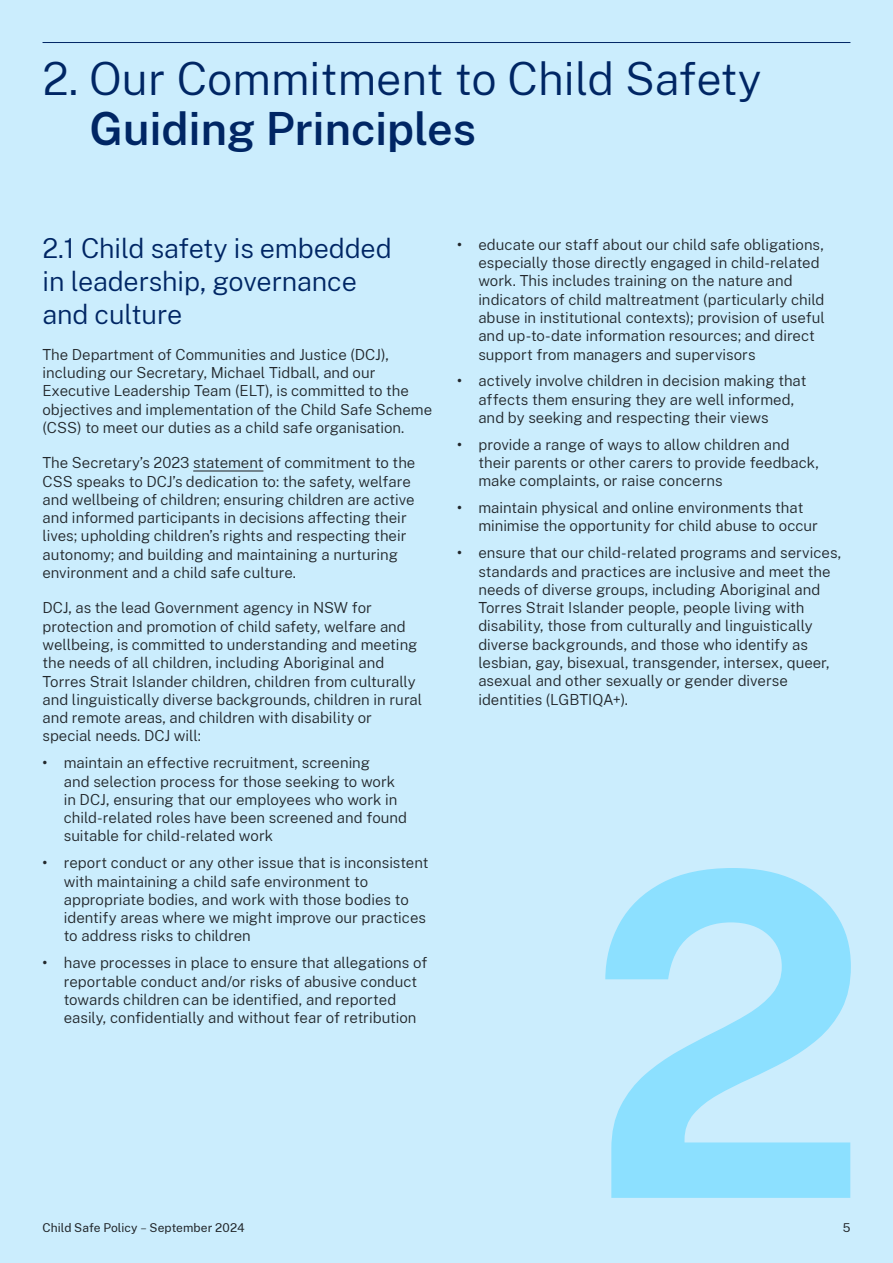
<style>
.page{position:relative;width:893px;height:1263px;background:#cbedfd}
.page>*{position:absolute;margin:0;border:0;box-sizing:border-box;transform-origin:0 0}
.t1{font:700 450px "Public Sans";color:#8ce0ff}
.Heading_1__H1{font:300 45px/49.5px "Public Sans";color:#002664}
.Heading_2__H2{font:300 27px/33px "Public Sans";letter-spacing:-.005em;color:#002664}
.Level_1_bullet{font:300 15px/18.3px "Public Sans";color:#22272b}
.Body{font:300 15px/18.3px "Public Sans";color:#22272b}
.t2{font:12px "Public Sans";letter-spacing:.01em;color:#22272b}
.s1{font-weight:600}
.s2{font-weight:200}
</style>
<div class="page">
<hr style="left:193px;top:470px;width:70px;height:1px;background:#22272b">
<hr style="left:43px;top:42px;width:807px;height:1px;background:#002664">
<h1 class="Heading_1__H1" style="left:90px;top:52px;width:673px;text-indent:-47px">2. Our Commitment to Child Safety<br><span class="s1">Guiding Principles</span></h1>
<h2 class="Heading_2__H2" style="left:43px;top:231px;width:351px">2.1 Child safety is embedded in leadership, governance and culture</h2>
<p class="Body" style="left:43px;top:344px;width:391px">The Department of Communities and Justice (DCJ), including our Secretary, Michael Tidball, and our Executive Leadership Team (ELT), is committed to the objectives and implementation of the Child Safe Scheme (CSS) to meet our duties as a child safe organisation.</p>
<p class="Body" style="left:43px;top:453px;width:374px">The Secretary’s 2023 statement of commitment to the CSS speaks to DCJ’s dedication to: the safety, welfare and wellbeing of children; ensuring children are active and informed participants in decisions affecting their lives; upholding children’s rights and respecting their autonomy; and building and maintaining a nurturing environment and a child safe culture.</p>
<p class="Body" style="left:43px;top:598px;width:381px">DCJ, as the lead Government agency in NSW for protection and promotion of child safety, welfare and wellbeing, is committed to understanding and meeting the needs of all children, including Aboriginal and Torres Strait Islander children, children from culturally and linguistically diverse backgrounds, children in rural and remote areas, and children with disability or special needs. DCJ will:</p>
<p class="Level_1_bullet" style="left:64px;top:753px;width:345px;text-indent:-21px"><span class="s1">•</span> maintain an effective recruitment, screening<br>and selection process for those seeking to work in DCJ, ensuring that our employees who work in child-related roles have been screened and found suitable for child-related work</p>
<p class="Level_1_bullet" style="left:64px;top:853px;width:366px;text-indent:-21px"><span class="s1">•</span> report conduct or any other issue that is inconsistent with maintaining a child safe environment to appropriate bodies, and work with those bodies to identify areas where we might improve our practices to address risks to children</p>
<p class="Level_1_bullet" style="left:64px;top:953px;width:365px;text-indent:-21px"><span class="s1">•</span> have processes in place to ensure that allegations of reportable conduct and/or risks of abusive conduct towards children can be identified, and reported easily, confidentially and without fear of retribution</p>
<p class="Level_1_bullet" style="left:478px;top:234px;width:348px;text-indent:-21px"><span class="s1">•</span> educate our staff about our child safe obligations, especially those directly engaged in child-related work. This includes training on the nature and indicators of child maltreatment (particularly child abuse in institutional contexts); provision of useful and up-to-date information resources; and direct support from managers and supervisors</p>
<p class="Level_1_bullet" style="left:478px;top:371px;width:330px;text-indent:-21px"><span class="s1">•</span> actively involve children in decision making that affects them ensuring they are well informed, and by seeking and respecting their views</p>
<p class="Level_1_bullet" style="left:478px;top:434px;width:342px;text-indent:-21px"><span class="s1">•</span> provide a range of ways to allow children and their parents or other carers to provide feedback, make complaints, or raise concerns</p>
<p class="Level_1_bullet" style="left:478px;top:498px;width:341px;text-indent:-21px"><span class="s1">•</span> maintain physical and online environments that minimise the opportunity for child abuse to occur</p>
<p class="Level_1_bullet" style="left:478px;top:543px;width:365px;text-indent:-21px"><span class="s1">•</span> ensure that our child-related programs and services, standards and practices are inclusive and meet the needs of diverse groups, including Aboriginal and Torres Strait Islander people, people living with disability, those from culturally and linguistically diverse backgrounds, and those who identify as lesbian, gay, bisexual, transgender, intersex, queer, asexual and other sexually or gender diverse identities (LGBTIQA+).</p>
<h1 class="t1" style="left:586px;top:703px;width:287px">2</h1>
<p class="t2" style="left:43px;top:1219px;width:204px">Child Safe Policy <span class="s2">–</span> September 2024</p>
<p class="t2" style="left:843px;top:1219px;width:9px">5</p>
</div>
